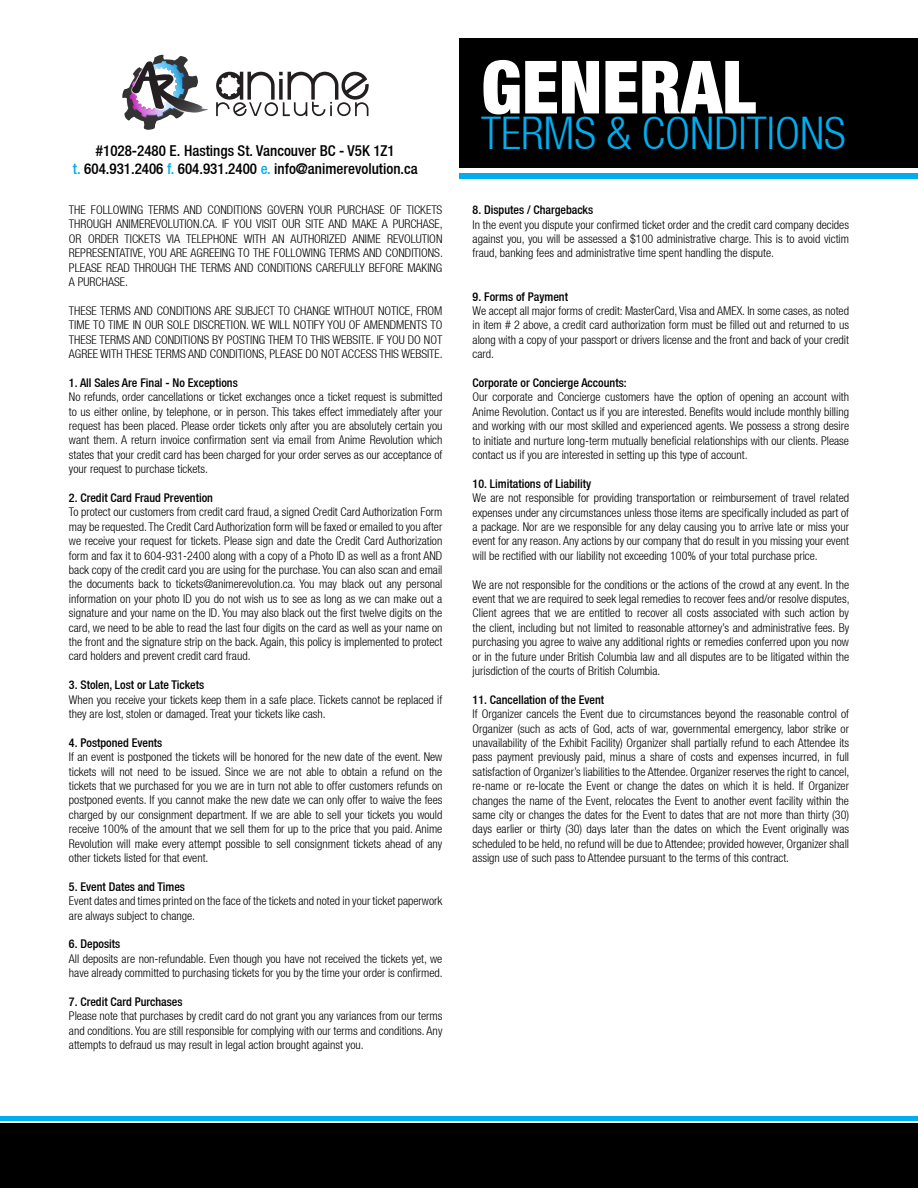
<style>
.page{position:relative;width:918px;height:1188px;background:#fff}
.page>*{position:absolute;margin:0;border:0;box-sizing:border-box;transform-origin:0 0}
.t1{font:900 condensed 73.5px "Helvetica Neue LT";color:#fff}
.t2{font:300 condensed 45px "Helvetica Neue LT";color:#00aeef}
.t3{font:500 condensed 15px/18px "Helvetica Neue LT";color:#000;text-align:center}
.t4{font:300 condensed 12px/14.4px "Helvetica Neue LT";color:#000;text-align:justify}
.t5{font:500 condensed 12px "Helvetica Neue LT";color:#000}
.s1{color:#00aeef}
</style>
<div class="page">
<div style="left:0;top:1123px;width:918px;height:65px;background:#000"></div>
<img style="left:198px;top:104px;width:10px;height:9px">
<svg style="left:122px;top:55px;width:76px;height:75px"></svg>
<svg style="left:216px;top:71px;width:153px;height:45px"></svg>
<div style="left:459px;top:38px;width:459px;height:130px;background:#000"></div>
<div style="left:459px;top:173px;width:459px;height:6px;background:#00aeef"></div>
<hr style="left:0;top:1116px;width:918px;height:4px;background:#00aeef">
<p class="t3" style="left:73px;top:142px;width:346px">#1028-2480 E. Hastings St. Vancouver BC - V5K 1Z1<br><span class="s1">t.</span> 604.931.2406 <span class="s1">f.</span> 604.931.2400 <span class="s1">e.</span> info@animerevolution.ca</p>
<p class="t4" style="left:69px;top:202px;width:375px">THE FOLLOWING TERMS AND CONDITIONS GOVERN YOUR PURCHASE OF TICKETS THROUGH ANIMEREVOLUTION.CA. IF YOU VISIT OUR SITE AND MAKE A PURCHASE, OR ORDER TICKETS VIA TELEPHONE WITH AN AUTHORIZED ANIME REVOLUTION REPRESENTATIVE, YOU ARE AGREEING TO THE FOLLOWING TERMS AND CONDITIONS.<br>PLEASE READ THROUGH THE TERMS AND CONDITIONS CAREFULLY BEFORE MAKING A PURCHASE.</p>
<p class="t4" style="left:69px;top:303px;width:375px">THESE TERMS AND CONDITIONS ARE SUBJECT TO CHANGE WITHOUT NOTICE, FROM TIME TO TIME IN OUR SOLE DISCRETION. WE WILL NOTIFY YOU OF AMENDMENTS TO THESE TERMS AND CONDITIONS BY POSTING THEM TO THIS WEBSITE. IF YOU DO NOT AGREE WITH THESE TERMS AND CONDITIONS, PLEASE DO NOT ACCESS THIS WEBSITE.</p>
<p class="t5" style="left:69px;top:375px;width:170px">1. All Sales Are Final - No Exceptions</p>
<p class="t4" style="left:69px;top:390px;width:375px">No refunds, order cancellations or ticket exchanges once a ticket request is submitted to us either online, by telephone, or in person. This takes effect immediately after your request has been placed. Please order tickets only after you are absolutely certain you want them. A return invoice confirmation sent via email from Anime Revolution which states that your credit card has been charged for your order serves as our acceptance of your request to purchase tickets.</p>
<p class="t5" style="left:69px;top:491px;width:146px">2. Credit Card Fraud Prevention</p>
<p class="t4" style="left:69px;top:505px;width:375px">To protect our customers from credit card fraud, a signed Credit Card Authorization Form may be requested. The Credit Card Authorization form will be faxed or emailed to you after we receive your request for tickets. Please sign and date the Credit Card Authorization form and fax it to 604-931-2400 along with a copy of a Photo ID as well as a front AND back copy of the credit card you are using for the purchase. You can also scan and email the documents back to tickets@animerevolution.ca. You may black out any personal information on your photo ID you do not wish us to see as long as we can make out a signature and your name on the ID. You may also black out the first twelve digits on the card, we need to be able to read the last four digits on the card as well as your name on the front and the signature strip on the back. Again, this policy is implemented to protect card holders and prevent credit card fraud.</p>
<p class="t5" style="left:69px;top:678px;width:137px">3. Stolen, Lost or Late Tickets</p>
<p class="t4" style="left:69px;top:692px;width:375px">When you receive your tickets keep them in a safe place. Tickets cannot be replaced if they are lost, stolen or damaged. Treat your tickets like cash.</p>
<p class="t5" style="left:69px;top:735px;width:95px">4. Postponed Events</p>
<p class="t4" style="left:69px;top:750px;width:375px">If an event is postponed the tickets will be honored for the new date of the event. New tickets will not need to be issued. Since we are not able to obtain a refund on the tickets that we purchased for you we are in turn not able to offer customers refunds on postponed events. If you cannot make the new date we can only offer to waive the fees charged by our consignment department. If we are able to sell your tickets you would receive 100% of the amount that we sell them for up to the price that you paid. Anime Revolution will make every attempt possible to sell consignment tickets ahead of any other tickets listed for that event.</p>
<p class="t5" style="left:69px;top:879px;width:118px">5. Event Dates and Times</p>
<p class="t4" style="left:69px;top:894px;width:375px">Event dates and times printed on the face of the tickets and noted in your ticket paperwork are always subject to change.</p>
<p class="t5" style="left:69px;top:937px;width:53px">6. Deposits</p>
<p class="t4" style="left:69px;top:951px;width:375px">All deposits are non-refundable. Even though you have not received the tickets yet, we have already committed to purchasing tickets for you by the time your order is confirmed.</p>
<p class="t5" style="left:69px;top:995px;width:115px">7. Credit Card Purchases</p>
<p class="t4" style="left:69px;top:1009px;width:375px">Please note that purchases by credit card do not grant you any variances from our terms and conditions. You are still responsible for complying with our terms and conditions. Any attempts to defraud us may result in legal action brought against you.</p>
<h1 class="t1" style="left:481px;top:42px;width:276px">GENERAL</h1>
<h2 class="t2" style="left:481px;top:108px;width:366px">TERMS &amp; CONDITIONS</h2>
<p class="t5" style="left:473px;top:203px;width:122px">8. Disputes / Chargebacks</p>
<p class="t4" style="left:473px;top:217px;width:378px">In the event you dispute your confirmed ticket order and the credit card company decides against you, you will be assessed a $100 administrative charge. This is to avoid victim fraud, banking fees and administrative time spent handling the dispute.</p>
<p class="t5" style="left:473px;top:289px;width:97px">9. Forms of Payment</p>
<p class="t4" style="left:473px;top:303px;width:378px">We accept all major forms of credit: MasterCard, Visa and AMEX. In some cases, as noted in item # 2 above, a credit card authorization form must be filled out and returned to us along with a copy of your passport or drivers license and the front and back of your credit card.</p>
<p class="t5" style="left:473px;top:376px;width:156px">Corporate or Concierge Accounts:</p>
<p class="t4" style="left:473px;top:390px;width:378px">Our corporate and Concierge customers have the option of opening an account with Anime Revolution. Contact us if you are interested. Benefits would include monthly billing and working with our most skilled and experienced agents. We possess a strong desire to initiate and nurture long-term mutually beneficial relationships with our clients. Please contact us if you are interested in setting up this type of account.</p>
<p class="t5" style="left:473px;top:476px;width:120px">10. Limitations of Liability</p>
<p class="t4" style="left:473px;top:491px;width:378px">We are not responsible for providing transportation or reimbursement of travel related expenses under any circumstances unless those items are specifically included as part of a package. Nor are we responsible for any delay causing you to arrive late or miss your event for any reason. Any actions by our company that do result in you missing your event will be rectified with our liability not exceeding 100% of your total purchase price.</p>
<p class="t4" style="left:473px;top:577px;width:378px">We are not responsible for the conditions or the actions of the crowd at any event. In the event that we are required to seek legal remedies to recover fees and/or resolve disputes, Client agrees that we are entitled to recover all costs associated with such action by the client, including but not limited to reasonable attorney’s and administrative fees. By purchasing you agree to waive any additional rights or remedies conferred upon you now or in the future under British Columbia law and all disputes are to be litigated within the jurisdiction of the courts of British Columbia.</p>
<p class="t5" style="left:473px;top:692px;width:133px">11. Cancellation of the Event</p>
<p class="t4" style="left:473px;top:707px;width:378px">If Organizer cancels the Event due to circumstances beyond the reasonable control of Organizer (such as acts of God, acts of war, governmental emergency, labor strike or unavailability of the Exhibit Facility) Organizer shall partially refund to each Attendee its pass payment previously paid, minus a share of costs and expenses incurred, in full satisfaction of Organizer’s liabilities to the Attendee. Organizer reserves the right to cancel, re-name or re-locate the Event or change the dates on which it is held. If Organizer changes the name of the Event, relocates the Event to another event facility within the same city or changes the dates for the Event to dates that are not more than thirty (30) days earlier or thirty (30) days later than the dates on which the Event originally was scheduled to be held, no refund will be due to Attendee; provided however, Organizer shall assign use of such pass to Attendee pursuant to the terms of this contract.</p>
</div>
